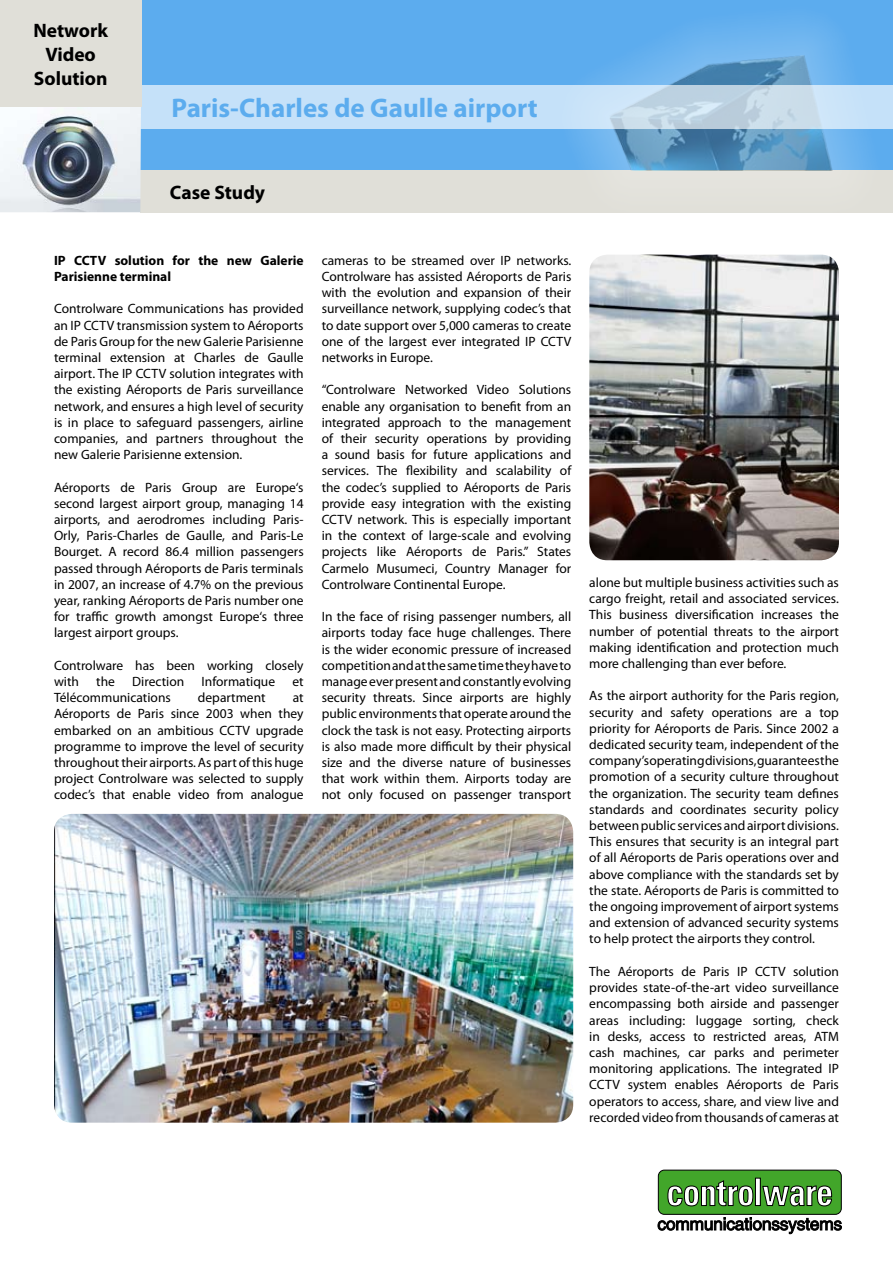
<style>
.page{position:relative;width:893px;height:1263px;background:#fff}
.page>*{position:absolute;margin:0;border:0;box-sizing:border-box;transform-origin:0 0}
.t1{font:700 27px "Myriad Pro";color:#5cacee}
.t2{font:700 19.5px/24px "Myriad Pro";color:#000;text-align:center}
.t3{font:13.5px/16.2px "Myriad Pro";color:#000;text-align:justify}
.t4{font:700 13.5px/16.2px "Myriad Pro";color:#000}
</style>
<div class="page">
<div style="left:140px;top:170px;width:753px;height:42px;background:#e0dfd8"></div>
<svg style="left:658px;top:1217px;width:184px;height:17px"></svg>
<div style="left:658px;top:1170px;width:183px;height:44px;background:#42a62a;border-radius:6px"></div>
<div style="left:658px;top:1170px;width:184px;height:45px;border:1px solid #000;border-radius:6px"></div>
<svg style="left:667px;top:1180px;width:87px;height:27px"></svg>
<div style="left:755px;top:1178px;width:5px;height:27px;background:#fff"></div>
<div style="left:755px;top:1178px;width:6px;height:28px;border:1px solid #000"></div>
<svg style="left:762px;top:1185px;width:70px;height:22px"></svg>
<img style="left:589px;top:255px;width:250px;height:305px">
<img style="left:54px;top:814px;width:519px;height:309px">
<div style="left:141px;top:0;width:752px;height:170px;background:#5cacee"></div>
<svg style="left:557px;top:23px;width:332px;height:190px"></svg>
<img style="left:609px;top:55px;width:225px;height:115px">
<svg style="left:141px;top:85px;width:752px;height:43px;background:#c5dff3"></svg>
<img style="left:0;top:107px;width:141px;height:105px">
<div style="left:0;top:0;width:141px;height:107px;background:#e0dfd8"></div>
<h2 class="t2" style="left:33px;top:18px;width:76px">Network<br>Video<br>Solution</h2>
<h1 class="t1" style="left:171px;top:90px;width:368px">Paris-Charles de Gaulle airport</h1>
<h2 class="t2" style="left:170px;top:179px;width:97px">Case Study</h2>
<p class="t4" style="left:54px;top:252px;width:251px">IP CCTV solution for the new Galerie<br>Parisienne terminal</p>
<p class="t3" style="left:54px;top:301px;width:251px">Controlware Communications has provided an IP CCTV transmission system to Aéroports de Paris Group for the new Galerie Parisienne terminal extension at Charles de Gaulle airport. The IP CCTV solution integrates with the existing Aéroports de Paris surveillance network, and ensures a high level of security is in place to safeguard passengers, airline companies, and partners throughout the new Galerie Parisienne extension.</p>
<p class="t3" style="left:54px;top:479px;width:251px">Aéroports de Paris Group are Europe‘s second largest airport group, managing 14 airports, and aerodromes including Paris-Orly, Paris-Charles de Gaulle, and Paris-Le Bourget. A record 86.4 million passengers passed through Aéroports de Paris terminals in 2007, an increase of 4.7% on the previous year, ranking Aéroports de Paris number one for traffic growth amongst Europe‘s three largest airport groups.</p>
<p class="t3" style="left:54px;top:657px;width:251px">Controlware has been working closely with</p>
<p class="t3" style="left:96px;top:673px;width:20px">the</p>
<p class="t3" style="left:132px;top:673px;width:53px">Direction</p>
<p class="t3" style="left:201px;top:673px;width:75px">Informatique</p>
<p class="t3" style="left:292px;top:673px;width:13px">et</p>
<p class="t3" style="left:54px;top:689px;width:118px">Télécommunications</p>
<p class="t3" style="left:198px;top:689px;width:69px">department</p>
<p class="t3" style="left:54px;top:689px;width:251px;text-indent:239px">at Aéroports de Paris since 2003 when they embarked on an ambitious CCTV upgrade programme to improve the level of security throughout their airports. As part of this huge project Controlware was selected to supply codec’s that enable video from analogue</p>
<p class="t3" style="left:322px;top:252px;width:251px">cameras to be streamed over IP networks.<br>Controlware has assisted Aéroports de Paris with the evolution and expansion of their surveillance network, supplying codec’s that to date support over 5,000 cameras to create one of the largest ever integrated IP CCTV networks in Europe.</p>
<p class="t3" style="left:322px;top:382px;width:251px">“Controlware Networked Video Solutions enable any organisation to benefit from an integrated approach to the management of their security operations by providing a sound basis for future applications and services. The flexibility and scalability of the codec’s supplied to Aéroports de Paris provide easy integration with the existing CCTV network. This is especially important in the context of large-scale and evolving projects like Aéroports de Paris.” States Carmelo Musumeci, Country Manager for Controlware Continental Europe.</p>
<p class="t3" style="left:322px;top:608px;width:251px">In the face of rising passenger numbers, all airports today face huge challenges. There is the wider economic pressure of increased competition and at the same time they have to manage ever present and constantly evolving security threats. Since airports are highly public environments that operate around the clock the task is not easy. Protecting airports is also made more difficult by their physical size and the diverse nature of businesses that work within them. Airports today are not only focused on passenger transport</p>
<p class="t3" style="left:589px;top:574px;width:251px">alone but multiple business activities such as cargo freight, retail and associated services.<br>This business diversification increases the number of potential threats to the airport making identification and protection much more challenging than ever before.</p>
<p class="t3" style="left:589px;top:688px;width:251px">As the airport authority for the Paris region, security and safety operations are a top priority for Aéroports de Paris. Since 2002 a dedicated security team, independent of the company’s operating divisions, guarantees the promotion of a security culture throughout the organization. The security team defines standards and coordinates security policy between public services and airport divisions.<br>This ensures that security is an integral part of all Aéroports de Paris operations over and above compliance with the standards set by the state. Aéroports de Paris is committed to the ongoing improvement of airport systems and extension of advanced security systems to help protect the airports they control.</p>
<p class="t3" style="left:589px;top:963px;width:251px">The Aéroports de Paris IP CCTV solution provides state-of-the-art video surveillance encompassing both airside and passenger areas including: luggage sorting, check in desks, access to restricted areas, ATM cash machines, car parks and perimeter monitoring applications. The integrated IP CCTV system enables Aéroports de Paris operators to access, share, and view live and recorded video from thousands of cameras at</p>
</div>
